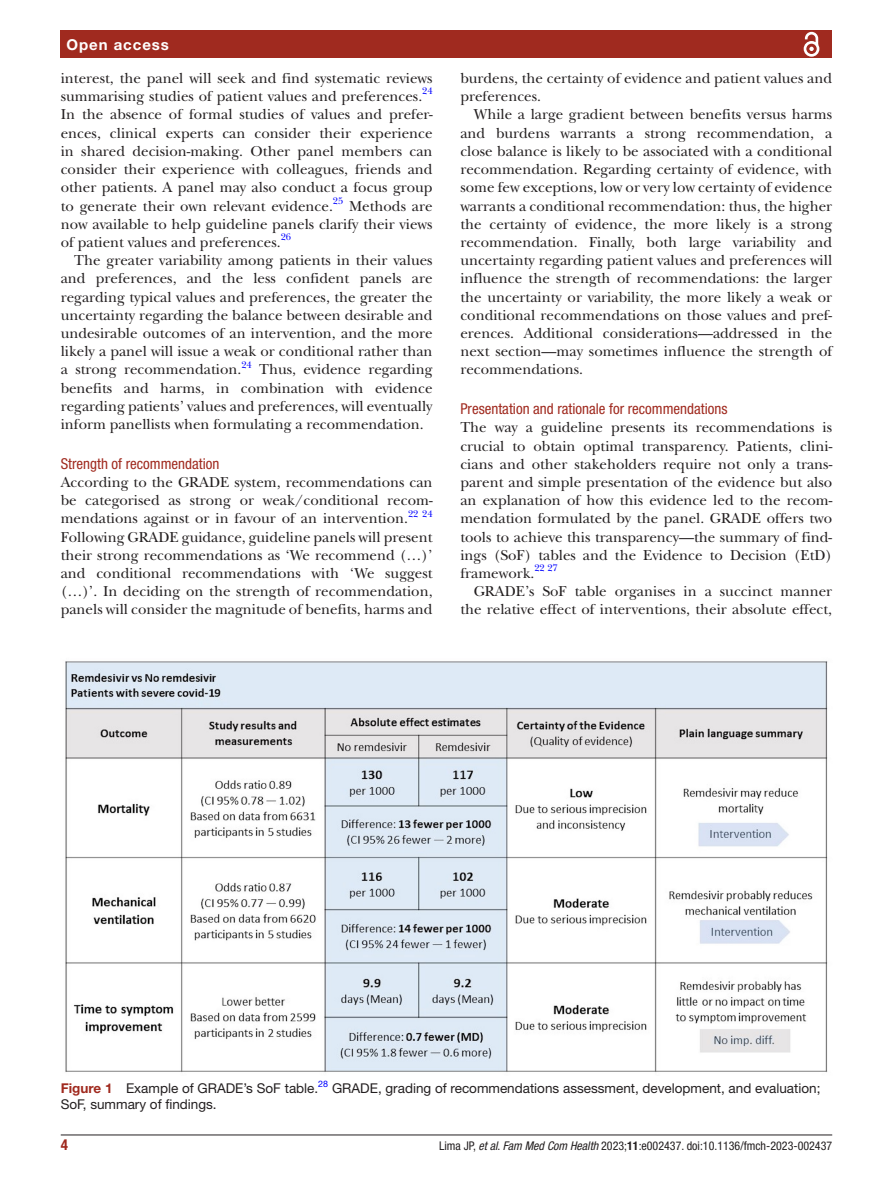
<style>
.page{position:relative;width:893px;height:1191px;background:#fff}
.page>*{position:absolute;margin:0;border:0;box-sizing:border-box;transform-origin:0 0}
.t1{font:15px/18.1px "New Baskerville";color:#231f20;text-align:justify}
.t2{font:condensed 15px "Helvetica Neue LT Std";color:#a02a1f}
.t3{font:700 15px "Helvetica Neue LT Std";letter-spacing:.065em;color:#fff}
.t4{font:700 condensed 15px "Helvetica Neue LT Std";color:#a02a1f}
.t5{font:13.5px/16.2px "Helvetica Neue LT Std";color:#231f20}
.t6{font:condensed 12px "Helvetica Neue LT Std";color:#231f20}
.t7{font:9.9px "New Baskerville";color:#00f}
.s1{font-weight:700;color:#a02a1f}
.s2{font-style:italic}
.s3{font-weight:700}
</style>
<div class="page">
<hr style="left:61px;top:1134px;width:771px;height:1px;background:#231f20">
<div style="left:61px;top:31px;width:771px;height:27px;background:#a02a1f"></div>
<svg style="left:803px;top:31px;width:17px;height:26px"></svg>
<img style="left:65px;top:661px;width:763px;height:412px">
<p class="t3" style="left:66px;top:35px;width:104px">Open access</p>
<p class="t1" style="left:61px;top:69px;width:373px">interest, the panel will seek and find systematic reviews summarising studies of patient values and preferences.</p>
<p class="t7" style="left:422px;top:85px;width:12px">24</p>
<p class="t1" style="left:61px;top:106px;width:373px">In the absence of formal studies of values and prefer&shy;ences, clinical experts can consider their experience in shared decision-making. Other panel members can consider their experience with colleagues, friends and other patients. A panel may also conduct a focus group to generate their own relevant evidence.</p>
<p class="t7" style="left:333px;top:195px;width:12px">25</p>
<p class="t1" style="left:61px;top:197px;width:373px;text-indent:288px">Methods are now available to help guideline panels clarify their views of patient values and preferences.</p>
<p class="t7" style="left:281px;top:231px;width:12px">26</p>
<p class="t1" style="left:61px;top:251px;width:373px;text-indent:14px">The greater variability among patients in their values and preferences, and the less confident panels are regarding typical values and preferences, the greater the uncertainty regarding the balance between desirable and undesirable outcomes of an intervention, and the more likely a panel will issue a weak or conditional rather than a strong recommendation.</p>
<p class="t7" style="left:241px;top:359px;width:12px">24</p>
<p class="t1" style="left:61px;top:361px;width:373px;text-indent:198px">Thus, evidence regarding benefits and harms, in combination with evidence regarding patients’ values and preferences, will eventually inform panellists when formulating a recommendation.</p>
<p class="t2" style="left:61px;top:455px;width:160px">Strength of recommendation</p>
<p class="t1" style="left:61px;top:473px;width:373px">According to the GRADE system, recommendations can be categorised as strong or weak/conditional recom&shy;mendations against or in favour of an intervention.<sup>22</sup> <sup>24<br></sup>Following GRADE guidance, guideline panels will present their strong recommendations as ‘We recommend (…)’ and conditional recommendations with ‘We suggest (…)’. In deciding on the strength of recommendation, panels will consider the magnitude of benefits, harms and</p>
<p class="t1" style="left:460px;top:69px;width:373px">burdens, the certainty of evidence and patient values and preferences.</p>
<p class="t1" style="left:460px;top:106px;width:373px;text-indent:14px">While a large gradient between benefits versus harms and burdens warrants a strong recommendation, a close balance is likely to be associated with a conditional recommendation. Regarding certainty of evidence, with some few exceptions, low or very low certainty of evidence warrants a conditional recommendation: thus, the higher the certainty of evidence, the more likely is a strong recommendation. Finally, both large variability and uncertainty regarding patient values and preferences will influence the strength of recommendations: the larger the uncertainty or variability, the more likely a weak or conditional recommendations on those values and pref&shy;erences. Additional considerations—addressed in the next section—may sometimes influence the strength of recommendations.</p>
<p class="t2" style="left:460px;top:400px;width:269px">Presentation and rationale for recommendations</p>
<p class="t1" style="left:460px;top:418px;width:373px">The way a guideline presents its recommendations is crucial to obtain optimal transparency. Patients, clini&shy;cians and other stakeholders require not only a trans&shy;parent and simple presentation of the evidence but also an explanation of how this evidence led to the recom&shy;mendation formulated by the panel. GRADE offers two tools to achieve this transparency—the summary of find&shy;ings (SoF) tables and the Evidence to Decision (EtD) framework.</p>
<p class="t7" style="left:534px;top:562px;width:25px">22 27</p>
<p class="t1" style="left:460px;top:582px;width:373px;text-align:right">GRADE’s SoF table organises in a succinct manner the relative effect of interventions, their absolute effect,</p>
<p class="t5" style="left:61px;top:1080px;width:761px"><span class="s1">Figure 1</span> Example of GRADE’s SoF table.<sup>28</sup> GRADE, grading of recommendations assessment, development, and evaluation;<br>SoF, summary of findings.</p>
<p class="t4" style="left:61px;top:1135px;width:9px">4</p>
<p class="t6" style="left:439px;top:1138px;width:395px">Lima JP, <span class="s2">et al</span>. <span class="s2">Fam Med Com Health</span> 2023;<span class="s3">11</span>:e002437. doi:10.1136/fmch-2023-002437</p>
</div>
